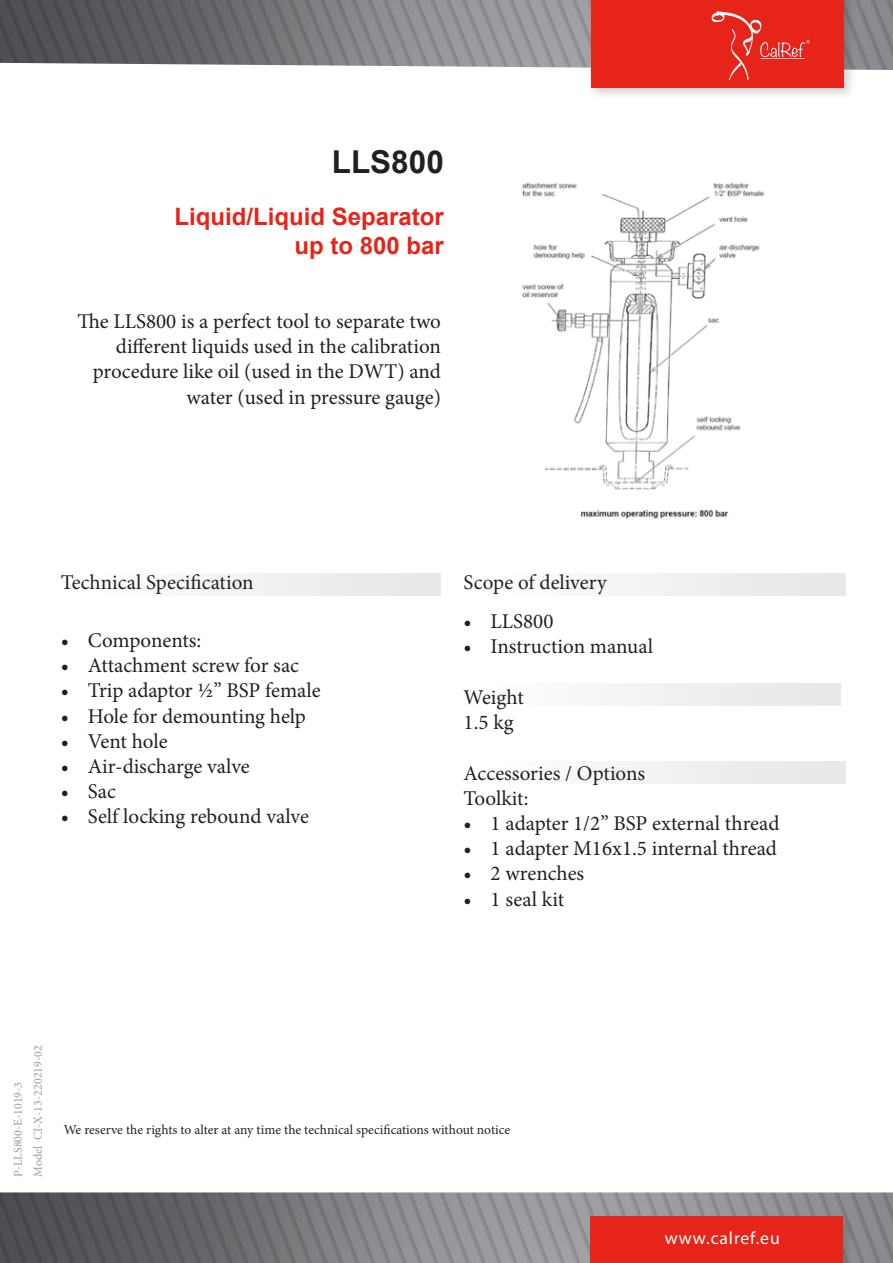
<style>
.page{position:relative;width:893px;height:1263px;background:#fff}
.page>*{position:absolute;margin:0;border:0;box-sizing:border-box;transform-origin:0 0}
.t1{font:700 31.5px "Arial";color:#231f20}
.t2{font:700 24px "Arial";color:#e72419}
.t3{font:21px/25.2px "Minion Pro";color:#231f20;text-align:right}
.t4{font:17.7px "Myriad Pro";letter-spacing:.05em;color:#fff}
.t5{font:13.5px "Minion Pro";color:#231f20}
.t6{font:12px "Minion Pro";color:#9b9da0}
</style>
<div class="page">
<img style="left:0;top:0;width:893px;height:70px">
<img style="left:0;top:1192px;width:893px;height:71px">
<div style="left:587px;top:1213px;width:269px;height:50px;background:#231f20;opacity:.2"></div>
<div style="left:591px;top:1216px;width:252px;height:47px;background:#e72419"></div>
<div style="left:587px;top:0;width:270px;height:101px;background:#231f20;opacity:.2"></div>
<div style="left:592px;top:0;width:252px;height:88px;background:#e72419"></div>
<svg style="left:711px;top:11px;width:99px;height:69px"></svg>
<div style="left:465px;top:573px;width:380px;height:22px;background:linear-gradient(to right,#fff,#e5e6e8)"></div>
<div style="left:461px;top:684px;width:380px;height:22px;background:linear-gradient(to right,#fff,#e5e6e8)"></div>
<div style="left:465px;top:761px;width:380px;height:22px;background:linear-gradient(to right,#fff,#e5e6e8)"></div>
<div style="left:61px;top:573px;width:380px;height:22px;background:linear-gradient(to right,#fff,#e5e6e8)"></div>
<img style="left:522px;top:182px;width:243px;height:337px">
<p class="t1" style="left:332px;top:141px;width:114px">LLS800</p>
<p class="t2" style="left:175px;top:201px;width:271px">Liquid/Liquid Separator</p>
<p class="t2" style="left:294px;top:230px;width:151px">up to 800 bar</p>
<p class="t3" style="left:77px;top:309px;width:365px">The LLS800 is a perfect tool to separate two different liquids used in the calibration</p>
<p class="t3" style="left:93px;top:359px;width:350px">procedure like oil (used in the DWT) and water (used in pressure gauge)</p>
<p class="t3" style="left:61px;top:569px;width:194px">Technical Specification</p>
<p class="t3" style="left:61px;top:628px;width:142px">• Components:</p>
<p class="t3" style="left:61px;top:653px;width:240px">• Attachment screw for sac</p>
<p class="t3" style="left:61px;top:678px;width:262px">• Trip adaptor ½” BSP female</p>
<p class="t3" style="left:61px;top:703px;width:247px">• Hole for demounting help</p>
<p class="t3" style="left:61px;top:728px;width:108px">• Vent hole</p>
<p class="t3" style="left:61px;top:754px;width:190px">• Air-discharge valve</p>
<p class="t3" style="left:61px;top:779px;width:57px">• Sac</p>
<p class="t3" style="left:61px;top:804px;width:250px">• Self locking rebound valve</p>
<p class="t3" style="left:464px;top:570px;width:145px">Scope of delivery</p>
<p class="t3" style="left:464px;top:609px;width:91px">• LLS800</p>
<p class="t3" style="left:464px;top:634px;width:191px">• Instruction manual</p>
<p class="t3" style="left:464px;top:685px;width:62px">Weight</p>
<p class="t3" style="left:464px;top:710px;width:51px">1.5 kg</p>
<p class="t3" style="left:464px;top:760px;width:183px">Accessories / Options</p>
<p class="t3" style="left:464px;top:785px;width:66px">Toolkit:</p>
<p class="t3" style="left:464px;top:811px;width:317px">• 1 adapter 1/2” BSP external thread</p>
<p class="t3" style="left:464px;top:836px;width:315px">• 1 adapter M16x1.5 internal thread</p>
<p class="t3" style="left:464px;top:861px;width:122px">• 2 wrenches</p>
<p class="t3" style="left:464px;top:886px;width:102px">• 1 seal kit</p>
<p class="t6" style="left:10px;top:1176px;width:96px;rotate:-90deg">P-LLS800-E-1019-3</p>
<p class="t6" style="left:30px;top:1176px;width:133px;rotate:-90deg">Model CI-X-13-220219-02</p>
<p class="t5" style="left:64px;top:1120px;width:448px">We reserve the rights to alter at any time the technical specifications without notice</p>
<p class="t4" style="left:665px;top:1227px;width:117px">www.calref.eu</p>
</div>
